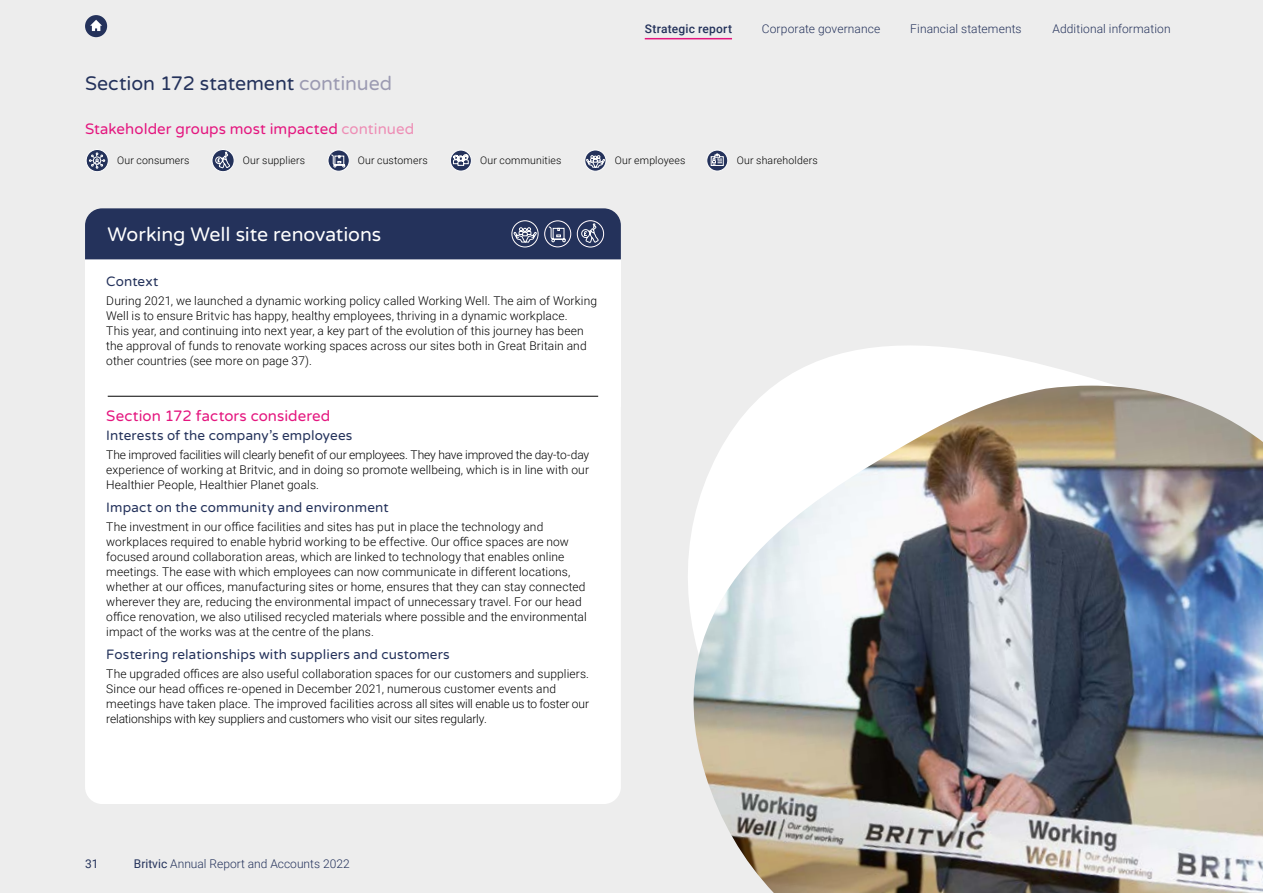
<style>
.page{position:relative;width:1263px;height:893px;background:#ededed}
.page>*{position:absolute;margin:0;border:0;box-sizing:border-box;transform-origin:0 0}
.t1{font:19.5px "Varela Round";letter-spacing:-.005em;color:#24325b}
.t2{font:19.5px "Varela Round";letter-spacing:-.005em;color:#fff}
.t3{font:15px "Varela Round";letter-spacing:.005em;color:#e4157e}
.t4{font:13.5px "Varela Round";letter-spacing:.01em;color:#24325b}
.t5{font:300 12px/15px "Roboto";letter-spacing:.01em;color:#000}
.t6{font:300 12px "Roboto";letter-spacing:.005em;color:#24325b}
.t7{font:500 12px "Roboto";letter-spacing:.02em;color:#24325b}
.t8{font:12px "Roboto";color:#24325b}
.t9{font:300 10.5px "Roboto";letter-spacing:.015em;color:#000}
.s1{color:#9c9bb2}
.s2{color:#ee8db5}
.s3{font-weight:400}
</style>
<div class="page">
<svg style="left:774px;top:346px;width:342px;height:40px;fill:#fff"></svg>
<img style="left:688px;top:386px;width:575px;height:507px">
<hr style="left:645px;top:38px;width:87px;height:1px;background:#e4157e">
<div style="left:85px;top:259px;width:536px;height:148px;background:#fff"></div>
<div style="left:85px;top:395px;width:536px;height:409px;background:#fff"></div>
<svg style="left:86px;top:149px;width:22px;height:23px"></svg>
<div style="left:86px;top:149px;width:23px;height:23px;border:1px solid #fff;border-radius:50%"></div>
<svg style="left:89px;top:152px;width:16px;height:17px"></svg>
<svg style="left:212px;top:149px;width:22px;height:23px"></svg>
<svg style="left:328px;top:150px;width:21px;height:21px"></svg>
<svg style="left:450px;top:150px;width:21px;height:21px"></svg>
<svg style="left:585px;top:150px;width:21px;height:21px"></svg>
<svg style="left:707px;top:150px;width:21px;height:21px"></svg>
<hr style="left:108px;top:396px;width:490px;height:1px;background:#000">
<div style="left:85px;top:208px;width:536px;height:51px;background:#24325b"></div>
<div style="left:85px;top:15px;width:22px;height:22px;background:#24325b;border-radius:50%"></div>
<svg style="left:90px;top:20px;width:12px;height:11px"></svg>
<h1 class="t1" style="left:85px;top:72px;width:309px">Section 172 statement <span class="s1">continued</span></h1>
<p class="t7" style="left:645px;top:20px;width:89px">Strategic report</p>
<p class="t6" style="left:762px;top:20px;width:120px">Corporate governance</p>
<p class="t6" style="left:910px;top:20px;width:113px">Financial statements</p>
<p class="t6" style="left:1052px;top:20px;width:120px">Additional information</p>
<p class="t3" style="left:85px;top:120px;width:331px">Stakeholder groups most impacted <span class="s2">continued</span></p>
<p class="t9" style="left:117px;top:153px;width:74px">Our consumers</p>
<p class="t9" style="left:243px;top:153px;width:64px">Our suppliers</p>
<p class="t9" style="left:358px;top:153px;width:71px">Our customers</p>
<p class="t9" style="left:480px;top:153px;width:83px">Our communities</p>
<p class="t9" style="left:615px;top:153px;width:72px">Our employees</p>
<p class="t9" style="left:737px;top:153px;width:82px">Our shareholders</p>
<h1 class="t2" style="left:108px;top:223px;width:275px">Working Well site renovations</h1>
<p class="t4" style="left:106px;top:273px;width:53px">Context</p>
<p class="t5" style="left:106px;top:293px;width:492px">During 2021, we launched a dynamic working policy called Working Well. The aim of Working Well is to ensure Britvic has happy, healthy employees, thriving in a dynamic workplace.<br>This year, and continuing into next year, a key part of the evolution of this journey has been the approval of funds to renovate working spaces across our sites both in Great Britain and other countries (see more on page 37).</p>
<p class="t3" style="left:106px;top:407px;width:226px">Section 172 factors considered</p>
<p class="t4" style="left:106px;top:428px;width:248px">Interests of the company’s employees</p>
<p class="t5" style="left:106px;top:447px;width:484px;text-align:justify">The improved facilities will clearly benefit of our employees. They have improved the day-to-day experience of working at Britvic, and in doing so promote wellbeing, which is in line with our Healthier People, Healthier Planet goals.</p>
<p class="t4" style="left:106px;top:500px;width:284px">Impact on the community and environment</p>
<p class="t5" style="left:106px;top:519px;width:482px">The investment in our office facilities and sites has put in place the technology and workplaces required to enable hybrid working to be effective. Our office spaces are now focused around collaboration areas, which are linked to technology that enables online meetings. The ease with which employees can now communicate in different locations, whether at our offices, manufacturing sites or home, ensures that they can stay connected wherever they are, reducing the environmental impact of unnecessary travel. For our head office renovation, we also utilised recycled materials where possible and the environmental impact of the works was at the centre of the plans.</p>
<p class="t4" style="left:106px;top:646px;width:345px">Fostering relationships with suppliers and customers</p>
<p class="t5" style="left:106px;top:665px;width:484px">The upgraded offices are also useful collaboration spaces for our customers and suppliers.<br>Since our head offices re-opened in December 2021, numerous customer events and meetings have taken place. The improved facilities across all sites will enable us to foster our relationships with key suppliers and customers who visit our sites regularly.</p>
<p class="t8" style="left:85px;top:855px;width:15px">31</p>
<p class="t6" style="left:134px;top:855px;width:217px"><span class="s3">Britvic</span> Annual Report and Accounts 2022</p>
</div>
